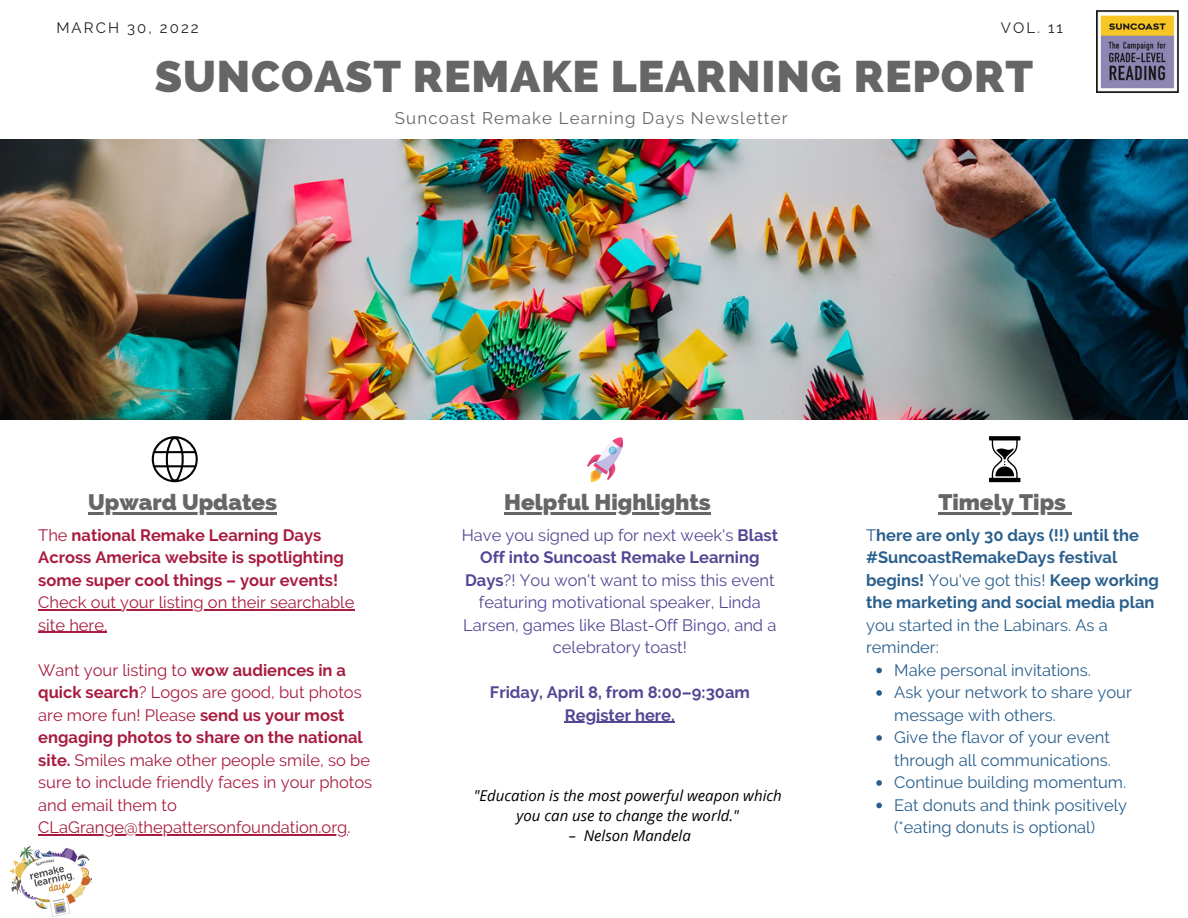
<style>
.page{position:relative;width:1188px;height:918px;background:#fff}
.page>*{position:absolute;margin:0;border:0;box-sizing:border-box;transform-origin:0 0}
.t1{font:800 44.4px "Raleway";letter-spacing:.02em;color:#666}
.t2{font:800 22.5px "Raleway";color:#666}
.t3{font:16.8px "Raleway";letter-spacing:.07em;color:#666}
.t4{font:16.5px/22.5px "Raleway";color:#a81c40}
.t5{font:16.5px/22.5px "Raleway";color:#2a5f8d}
.t6{font:16.5px/22.5px "Raleway";color:#544694;text-align:center}
.t7{font:700 16.5px/22.5px "Raleway";color:#2a5f8d}
.t8{font:700 16.5px/22.5px "Raleway";color:#a81c40}
.t9{font:700 16.5px "Raleway";color:#544694}
.t10{font:italic 15px/20.2px "Open Sans";color:#000;text-align:center}
.t11{font:15px "Raleway";letter-spacing:.14em;color:#222}
.s1{font-weight:400}
.s2{font-weight:700}
</style>
<div class="page">
<img style="left:1096px;top:10px;width:82px;height:82px">
<svg style="left:38px;top:609px;width:12px;height:1px"></svg>
<hr style="left:50px;top:609px;width:304px;height:1px;background:#a81c40">
<hr style="left:38px;top:632px;width:69px;height:1px;background:#a81c40">
<hr style="left:38px;top:834px;width:309px;height:1px;background:#a81c40">
<img style="left:10px;top:846px;width:82px;height:71px">
<svg style="left:587px;top:437px;width:36px;height:45px"></svg>
<svg style="left:152px;top:436px;width:46px;height:46px"></svg>
<img style="left:0;top:140px;width:1188px;height:280px">
<svg style="left:989px;top:436px;width:31px;height:46px"></svg>
<hr style="left:565px;top:722px;width:110px;height:1px;background:#544694">
<hr style="left:88px;top:513px;width:189px;height:2px;background:#666">
<hr style="left:938px;top:513px;width:128px;height:2px;background:#666">
<hr style="left:504px;top:513px;width:207px;height:2px;background:#666">
<svg style="left:876px;top:668px;width:6px;height:5px"></svg>
<svg style="left:876px;top:690px;width:6px;height:6px"></svg>
<svg style="left:876px;top:735px;width:6px;height:6px"></svg>
<svg style="left:876px;top:780px;width:6px;height:6px"></svg>
<svg style="left:876px;top:803px;width:6px;height:5px"></svg>
<p class="t11" style="left:56px;top:19px;width:144px">MARCH 30, 2022</p>
<p class="t11" style="left:1001px;top:19px;width:64px">VOL. 11</p>
<p class="t1" style="left:155px;top:51px;width:880px">SUNCOAST REMAKE LEARNING REPORT</p>
<p class="t3" style="left:395px;top:108px;width:394px">Suncoast Remake Learning Days Newsletter</p>
<p class="t2" style="left:88px;top:489px;width:190px">Upward Updates</p>
<p class="t2" style="left:504px;top:489px;width:208px">Helpful Highlights</p>
<p class="t2" style="left:938px;top:489px;width:129px">Timely Tips</p>
<p class="t8" style="left:38px;top:523px;width:318px"><span class="s1">The</span> national Remake Learning Days<br>Across America website is spotlighting some super cool things – your events!<br><span class="s1">Check out your listing on their searchable site here.</span></p>
<p class="t4" style="left:38px;top:658px;width:336px">Want your listing to <span class="s2">wow audiences in a quick search</span>? Logos are good, but photos are more fun! Please <span class="s2">send us your most engaging photos to share on the national site.</span> Smiles make other people smile, so be sure to include friendly faces in your photos and email them to CLaGrange@thepattersonfoundation.org.</p>
<p class="t6" style="left:462px;top:523px;width:318px">Have you signed up for next week's <span class="s2">Blast Off into Suncoast Remake Learning Days</span>?! You won't want to miss this event featuring motivational speaker, Linda Larsen, games like Blast-Off Bingo, and a celebratory toast!</p>
<p class="t9" style="left:490px;top:683px;width:261px">Friday, April 8, from 8:00–9:30am</p>
<p class="t9" style="left:565px;top:705px;width:112px">Register here.</p>
<p class="t10" style="left:474px;top:785px;width:310px">"Education is the most powerful weapon which you can use to change the world."</p>
<p class="t10" style="left:569px;top:825px;width:124px">– Nelson Mandela</p>
<p class="t7" style="left:866px;top:523px;width:294px"><span class="s1">T</span>here are only 30 days (!!) until the #SuncoastRemakeDays festival begins! <span class="s1">You've got this!</span> Keep working the marketing and social media plan <span class="s1">you started in the Labinars. As a reminder:</span></p>
<p class="t5" style="left:894px;top:658px;width:198px">Make personal invitations.</p>
<p class="t5" style="left:894px;top:681px;width:239px">Ask your network to share your message with others.</p>
<p class="t5" style="left:894px;top:726px;width:218px">Give the flavor of your event through all communications.</p>
<p class="t5" style="left:894px;top:771px;width:234px">Continue building momentum.</p>
<p class="t5" style="left:894px;top:793px;width:234px">Eat donuts and think positively (*eating donuts is optional)</p>
</div>
